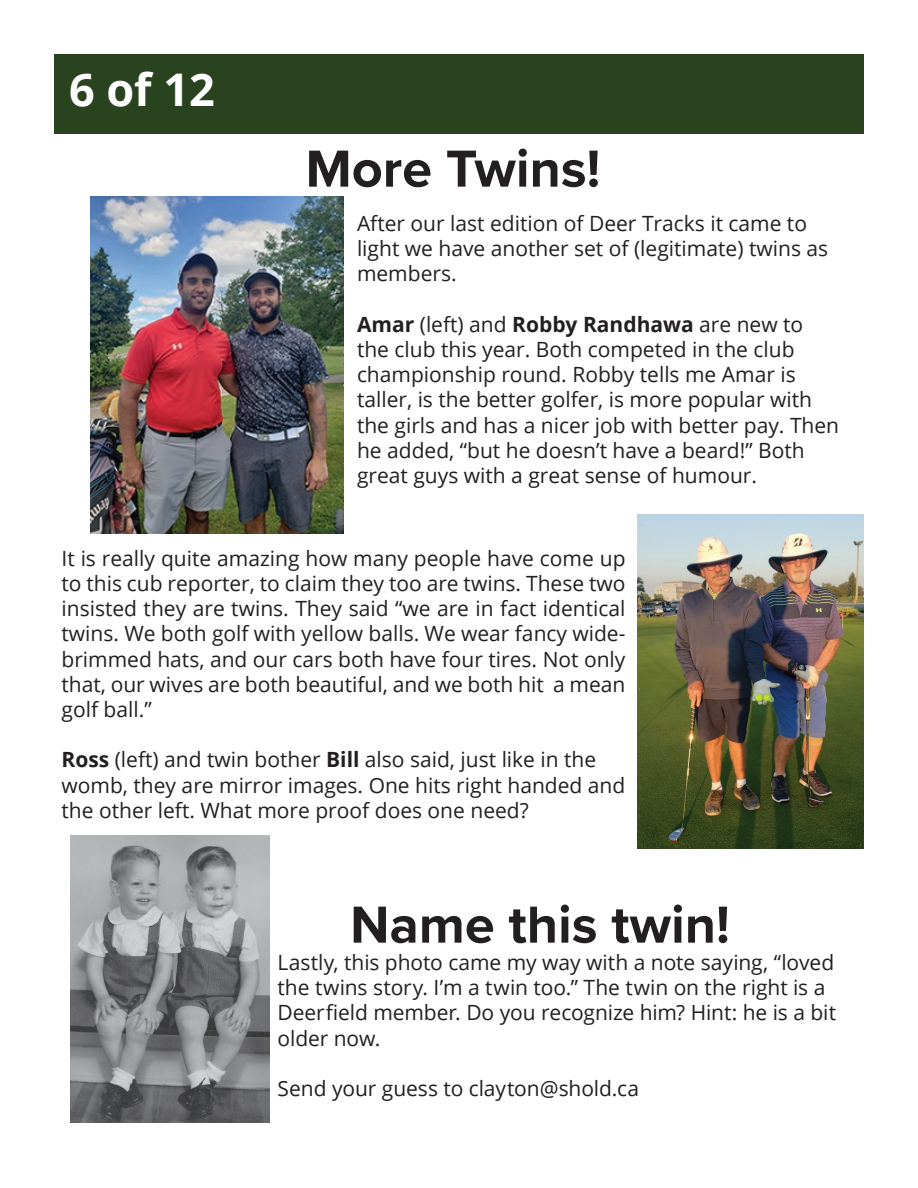
<style>
.page{position:relative;width:918px;height:1188px;background:#fff}
.page>*{position:absolute;margin:0;border:0;box-sizing:border-box;transform-origin:0 0}
.t1{font:700 54px "Proxima Nova";color:#231f20}
.t2{font:700 45px "Open Sans";color:#fff}
.t3{font:21px/25.2px "Open Sans";color:#231f20}
.s1{font-weight:700}
</style>
<div class="page">
<div style="left:54px;top:54px;width:810px;height:79px;background:#29431e"></div>
<img style="left:90px;top:197px;width:253px;height:337px">
<img style="left:638px;top:514px;width:226px;height:335px">
<img style="left:70px;top:836px;width:200px;height:287px">
<h2 class="t2" style="left:69px;top:58px;width:147px">6 of 12</h2>
<h1 class="t1" style="left:306px;top:128px;width:296px">More Twins!</h1>
<p class="t3" style="left:357px;top:210px;width:473px">After our last edition of Deer Tracks it came to light we have another set of (legitimate) twins as members.</p>
<p class="t3" style="left:357px;top:311px;width:484px"><span class="s1">Amar</span> (left) and <span class="s1">Robby Randhawa</span> are new to the club this year. Both competed in the club championship round. Robby tells me Amar is taller, is the better golfer, is more popular with the girls and has a nicer job with better pay. Then he added, “but he doesn’t have a beard!” Both great guys with a great sense of humour.</p>
<p class="t3" style="left:62px;top:545px;width:566px;text-align:justify">It is really quite amazing how many people have come up to this cub reporter, to claim they too are twins. These two insisted they are twins. They said “we are in fact identical twins. We both golf with yellow balls. We wear fancy wide&shy;brimmed hats, and our cars both have four tires. Not only that, our wives are both beautiful, and we both hit a mean golf ball.”</p>
<p class="t3" style="left:62px;top:747px;width:565px"><span class="s1">Ross</span> (left) and twin bother <span class="s1">Bill</span> also said, just like in the womb, they are mirror images. One hits right handed and the other left. What more proof does one need?</p>
<h1 class="t1" style="left:350px;top:884px;width:381px">Name this twin!</h1>
<p class="t3" style="left:278px;top:949px;width:560px">Lastly, this photo came my way with a note saying, “loved the twins story. I’m a twin too.” The twin on the right is a Deerfield member. Do you recognize him? Hint: he is a bit older now.</p>
<p class="t3" style="left:278px;top:1075px;width:363px">Send your guess to clayton@shold.ca</p>
</div>
